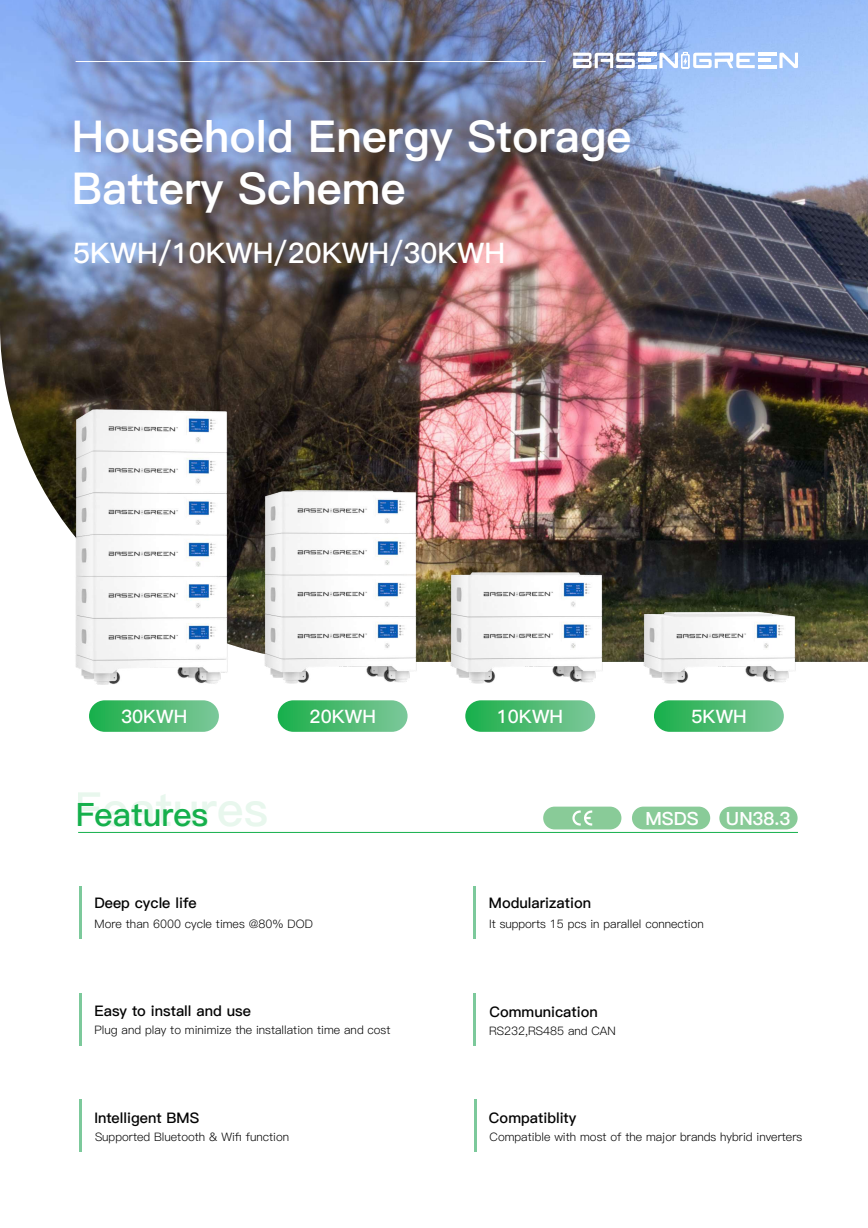
<style>
.page{position:relative;width:868px;height:1228px;background:#fff}
.page>*{position:absolute;margin:0;border:0;box-sizing:border-box;transform-origin:0 0}
.t1{font:47.07px "Ping Fang SC Bold";color:#15b04c}
.t2{font:43.96px/52.8px "Ping Fang SC Heavy";color:#fff}
.t3{font:32.23px "Ping Fang SC Bold";color:#15b04c}
.t4{font:28.32px "Ping Fang SC Bold";color:#fff}
.t5{font:18.48px "Ping Fang SC Bold";color:#fff}
.t6{font:18.2px "Ping Fang SC Heavy";color:#fff}
.t7{font:14.6px "Ping Fang SC Bold";color:#030303}
.t8{font:11.65px "Ping Fang SC Regular";color:#030303}
</style>
<div class="page">
<div style="left:543px;top:806px;width:78px;height:23px;background:#89cb98;border-radius:11px"></div>
<img style="left:0;top:0;width:868px;height:320px">
<hr style="left:76px;top:61px;width:470px;height:1px;background:#fff">
<hr style="left:758px;top:53px;width:18px;height:3px;background:#fff">
<hr style="left:758px;top:65px;width:18px;height:3px;background:#fff">
<svg style="left:779px;top:53px;width:19px;height:15px"></svg>
<hr style="left:638px;top:53px;width:18px;height:3px;background:#fff">
<hr style="left:638px;top:65px;width:18px;height:3px;background:#fff">
<svg style="left:573px;top:53px;width:77px;height:15px"></svg>
<svg style="left:659px;top:52px;width:111px;height:16px"></svg>
<hr style="left:78px;top:832px;width:720px;height:1px;background:#15b04c">
<hr style="left:79px;top:886px;width:2px;height:52px;background:#7cc99b">
<hr style="left:79px;top:992px;width:2px;height:53px;background:#7cc99b">
<hr style="left:79px;top:1099px;width:2px;height:52px;background:#7cc99b">
<hr style="left:474px;top:1099px;width:3px;height:52px;background:#7cc99b">
<hr style="left:473px;top:886px;width:2px;height:52px;background:#7cc99b">
<hr style="left:473px;top:992px;width:2px;height:53px;background:#7cc99b">
<svg style="left:572px;top:810px;width:20px;height:15px"></svg>
<div style="left:632px;top:806px;width:78px;height:23px;background:#89cb98;border-radius:11px"></div>
<div style="left:719px;top:806px;width:79px;height:23px;background:#89cb98;border-radius:11px"></div>
<img style="left:0;top:320px;width:113px;height:412px">
<img style="left:113px;top:319px;width:186px;height:413px">
<img style="left:299px;top:319px;width:192px;height:413px">
<img style="left:491px;top:319px;width:377px;height:413px">
<h2 class="t2" style="left:72px;top:111px;width:561px">Household Energy Storage<br>Battery Scheme</h2>
<h3 class="t4" style="left:73px;top:236px;width:434px">5KWH/10KWH/20KWH/30KWH</h3>
<h3 class="t5" style="left:121px;top:705px;width:68px">30KWH</h3>
<h3 class="t5" style="left:310px;top:705px;width:68px">20KWH</h3>
<h3 class="t5" style="left:497px;top:705px;width:68px">10KWH</h3>
<h3 class="t5" style="left:692px;top:705px;width:57px">5KWH</h3>
<h1 class="t1" style="left:75px;top:781px;width:195px">Features</h1>
<h3 class="t3" style="left:76px;top:795px;width:134px">Features</h3>
<p class="t7" style="left:94px;top:894px;width:104px">Deep cycle life</p>
<p class="t8" style="left:95px;top:916px;width:220px">More than 6000 cycle times @80% DOD</p>
<p class="t7" style="left:94px;top:1001px;width:158px">Easy to install and use</p>
<p class="t8" style="left:95px;top:1023px;width:297px">Plug and play to minimize the installation time and cost</p>
<p class="t7" style="left:94px;top:1109px;width:106px">Intelligent BMS</p>
<p class="t8" style="left:95px;top:1130px;width:196px">Supported Bluetooth &amp; Wifi function</p>
<h3 class="t6" style="left:645px;top:807px;width:55px">MSDS</h3>
<h3 class="t6" style="left:726px;top:807px;width:66px">UN38.3</h3>
<p class="t7" style="left:489px;top:894px;width:104px">Modularization</p>
<p class="t8" style="left:489px;top:916px;width:216px">It supports 15 pcs in parallel connection</p>
<p class="t7" style="left:489px;top:1003px;width:110px">Communication</p>
<p class="t8" style="left:489px;top:1023px;width:128px">RS232,RS485 and CAN</p>
<p class="t7" style="left:489px;top:1109px;width:89px">Compatiblity</p>
<p class="t8" style="left:490px;top:1130px;width:314px">Compatible with most of the major brands hybrid inverters</p>
</div>
